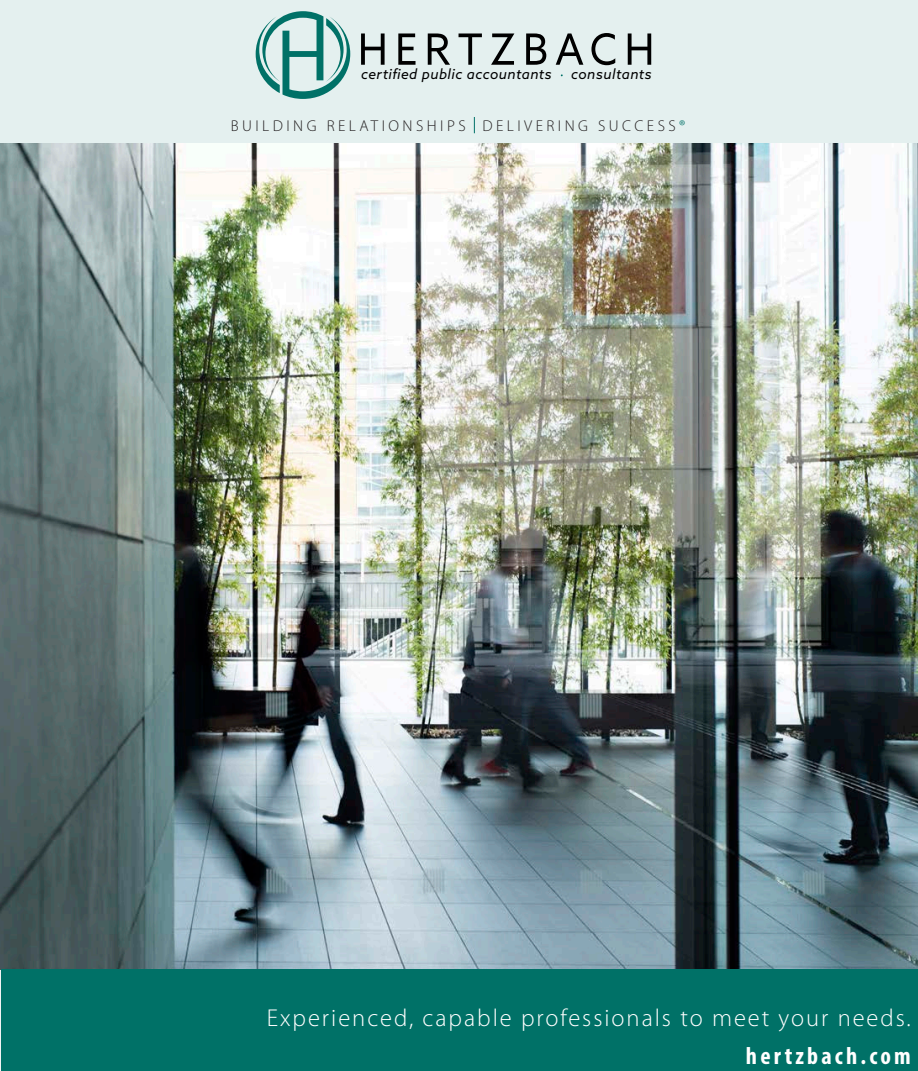
<style>
.page{position:relative;width:918px;height:1071px;background:#fff}
.page>*{position:absolute;margin:0;border:0;box-sizing:border-box;transform-origin:0 0}
.t1{font:300 24.5px "Myriad Pro";letter-spacing:.08em;color:#fff}
.t2{font:700 condensed 24.5px "Myriad Pro";letter-spacing:.13em;color:#fff}
.t3{font:300 15.75px "Myriad Pro";letter-spacing:.22em;color:#231f20}
.t4{font:italic 14px "Azo Sans";letter-spacing:.035em;color:#000}
.s1{color:#007167}
</style>
<div class="page">
<hr style="left:0;top:638px;width:1px;height:433px;background:#f2f3f4">
<img style="left:0;top:143px;width:918px;height:826px">
<div style="left:0;top:0;width:918px;height:143px;background:#e4f0ef"></div>
<div style="left:1px;top:969px;width:917px;height:102px;background:#007167"></div>
<svg style="left:256px;top:11px;width:94px;height:88px"></svg>
<svg style="left:361px;top:33px;width:23px;height:32px"></svg>
<svg style="left:398px;top:33px;width:17px;height:32px"></svg>
<svg style="left:428px;top:33px;width:22px;height:32px"></svg>
<svg style="left:458px;top:33px;width:24px;height:32px"></svg>
<svg style="left:491px;top:33px;width:23px;height:32px"></svg>
<svg style="left:526px;top:33px;width:20px;height:32px"></svg>
<svg style="left:556px;top:33px;width:27px;height:32px"></svg>
<svg style="left:591px;top:33px;width:24px;height:32px"></svg>
<svg style="left:628px;top:33px;width:23px;height:32px"></svg>
<svg style="left:474px;top:117px;width:1px;height:16px"></svg>
<p class="t4" style="left:361px;top:65px;width:192px">certified public accountants</p>
<p class="t4" style="left:571px;top:65px;width:82px">consultants</p>
<p class="t3" style="left:231px;top:117px;width:456px">BUILDING RELATIONSHIPS DELIVERING SUCCESS<span class="s1">®</span></p>
<p class="t1" style="left:267px;top:1004px;width:645px">Experienced, capable professionals to meet your needs.</p>
<p class="t2" style="left:746px;top:1041px;width:166px">hertzbach.com</p>
</div>
